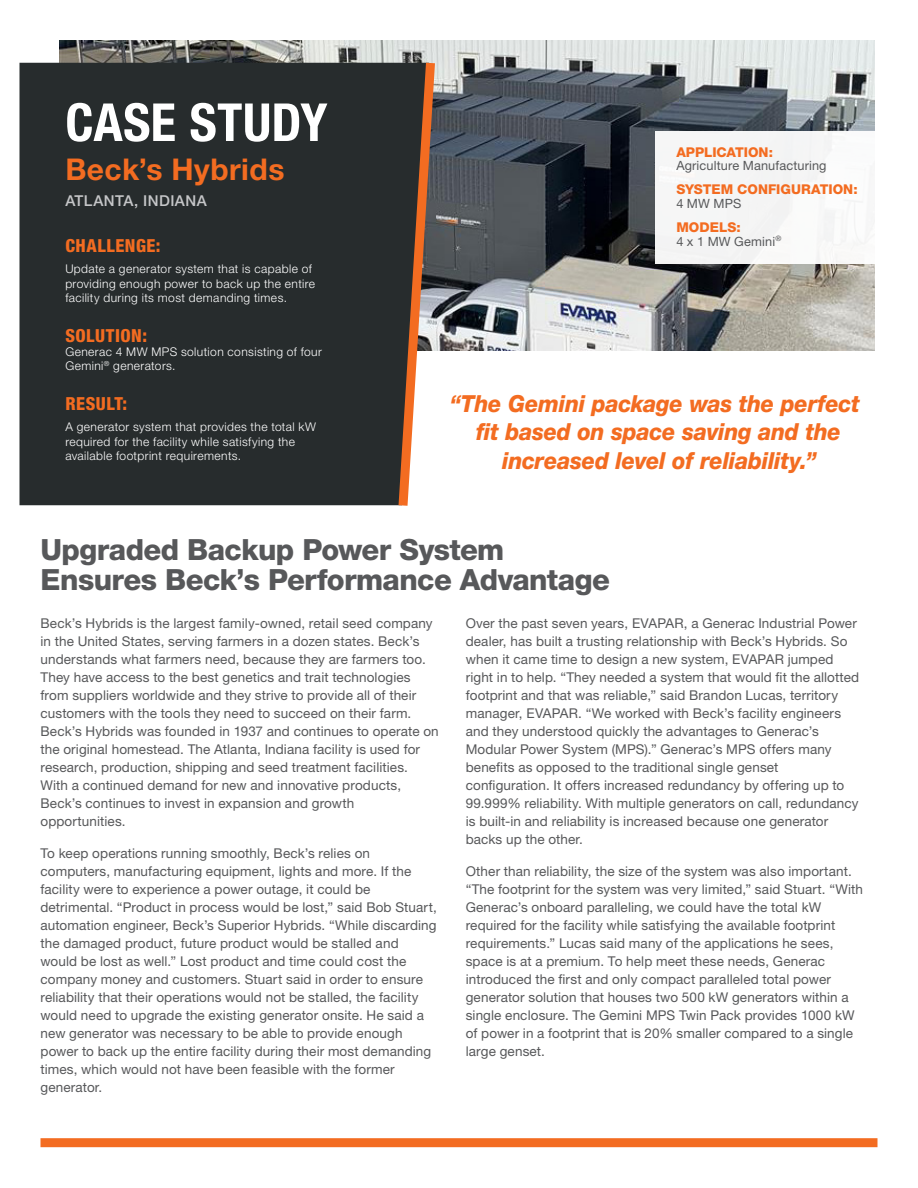
<style>
.page{position:relative;width:918px;height:1188px;background:#fff}
.page>*{position:absolute;margin:0;border:0;box-sizing:border-box;transform-origin:0 0}
.Large_Header{font:700 condensed 52.5px "Helvetica Neue LT Std";letter-spacing:.005em;color:#fff}
.Large_Header-2{font:700 30px "Helvetica Neue LT Std";letter-spacing:.015em;color:#f36c21}
.body_headline{font:800 29.25px/30px "Helvetica Neue LT Std";letter-spacing:-.02em;color:#57585a}
.t1{font:italic 800 23.55px/28.7px "Helvetica Neue LT Std";letter-spacing:-.01em;color:#f36c21;text-align:center;scale:.94 1}
.Sidebar_header{font:800 condensed 18px "Helvetica Neue LT Std";letter-spacing:.03em;color:#f36c21}
.t2{font:500 15px "Helvetica Neue LT Std";letter-spacing:.03em;color:#c5c6c8}
.t3{font:13.5px/18px "Helvetica Neue LT Std";letter-spacing:.01em;color:#57585a}
.page_2_sidebar_heade{font:800 13.5px "Helvetica Neue LT Std";color:#f36c21}
.page_2_sidebar_text{font:12.75px "Helvetica Neue LT Std";letter-spacing:.01em;color:#57585a}
.sidebar_text{font:300 12px/14.4px "Helvetica Neue LT Std";letter-spacing:.035em;color:#fff}
</style>
<div class="page">
<img style="left:59px;top:40px;width:815px;height:311px">
<div style="left:40px;top:1138px;width:838px;height:9px;background:#f36c21"></div>
<div style="left:19px;top:63px;width:374px;height:442px;background:#272c2d"></div>
<svg style="left:393px;top:53px;width:47px;height:453px"></svg>
<div style="left:656px;top:131px;width:235px;height:133px;background:#f6f6f6"></div>
<p class="Large_Header" style="left:65px;top:91px;width:264px">CASE STUDY</p>
<p class="Large_Header-2" style="left:65px;top:151px;width:221px">Beck’s Hybrids</p>
<p class="t2" style="left:65px;top:191px;width:143px">ATLANTA, INDIANA</p>
<p class="Sidebar_header" style="left:65px;top:235px;width:97px">CHALLENGE:</p>
<p class="sidebar_text" style="left:65px;top:262px;width:251px">Update a generator system that is capable of providing enough power to back up the entire facility during its most demanding times.</p>
<p class="Sidebar_header" style="left:65px;top:324px;width:83px">SOLUTION:</p>
<p class="sidebar_text" style="left:65px;top:344px;width:258px">Generac 4 MW MPS solution consisting of four<br>Gemini<sup>®</sup> generators.</p>
<p class="Sidebar_header" style="left:65px;top:392px;width:63px">RESULT:</p>
<p class="sidebar_text" style="left:65px;top:419px;width:252px">A generator system that provides the total kW required for the facility while satisfying the available footprint requirements.</p>
<p class="page_2_sidebar_heade" style="left:676px;top:144px;width:98px">APPLICATION:</p>
<p class="page_2_sidebar_text" style="left:676px;top:158px;width:152px">Agriculture Manufacturing</p>
<p class="page_2_sidebar_heade" style="left:676px;top:182px;width:183px">SYSTEM CONFIGURATION:</p>
<p class="page_2_sidebar_text" style="left:676px;top:196px;width:66px">4 MW MPS</p>
<p class="page_2_sidebar_heade" style="left:676px;top:219px;width:66px">MODELS:</p>
<p class="page_2_sidebar_text" style="left:676px;top:234px;width:106px">4 x 1 MW Gemini<sup>®</sup></p>
<p class="t1" style="left:450px;top:389px;width:437px">“The Gemini package was the perfect fit based on space saving and the increased level of reliability.”</p>
<p class="body_headline" style="left:40px;top:535px;width:571px">Upgraded Backup Power System<br>Ensures Beck’s Performance Advantage</p>
<p class="t3" style="left:40px;top:614px;width:400px">Beck’s Hybrids is the largest family-owned, retail seed company in the United States, serving farmers in a dozen states. Beck’s understands what farmers need, because they are farmers too.<br>They have access to the best genetics and trait technologies from suppliers worldwide and they strive to provide all of their customers with the tools they need to succeed on their farm.<br>Beck’s Hybrids was founded in 1937 and continues to operate on the original homestead. The Atlanta, Indiana facility is used for research, production, shipping and seed treatment facilities.<br>With a continued demand for new and innovative products, Beck’s continues to invest in expansion and growth opportunities.</p>
<p class="t3" style="left:40px;top:844px;width:398px">To keep operations running smoothly, Beck’s relies on computers, manufacturing equipment, lights and more. If the facility were to experience a power outage, it could be detrimental. “Product in process would be lost,” said Bob Stuart, automation engineer, Beck’s Superior Hybrids. “While discarding the damaged product, future product would be stalled and would be lost as well.” Lost product and time could cost the company money and customers. Stuart said in order to ensure reliability that their operations would not be stalled, the facility would need to upgrade the existing generator onsite. He said a new generator was necessary to be able to provide enough power to back up the entire facility during their most demanding times, which would not have been feasible with the former generator.</p>
<p class="t3" style="left:466px;top:614px;width:395px">Over the past seven years, EVAPAR, a Generac Industrial Power dealer, has built a trusting relationship with Beck’s Hybrids. So when it came time to design a new system, EVAPAR jumped right in to help. “They needed a system that would fit the allotted footprint and that was reliable,” said Brandon Lucas, territory manager, EVAPAR. “We worked with Beck’s facility engineers and they understood quickly the advantages to Generac’s Modular Power System (MPS).” Generac’s MPS offers many benefits as opposed to the traditional single genset configuration. It offers increased redundancy by offering up to 99.999% reliability. With multiple generators on call, redundancy is built-in and reliability is increased because one generator backs up the other.</p>
<p class="t3" style="left:466px;top:862px;width:399px">Other than reliability, the size of the system was also important. “The footprint for the system was very limited,” said Stuart. “With Generac’s onboard paralleling, we could have the total kW required for the facility while satisfying the available footprint requirements.” Lucas said many of the applications he sees, space is at a premium. To help meet these needs, Generac introduced the first and only compact paralleled total power generator solution that houses two 500 kW generators within a single enclosure. The Gemini MPS Twin Pack provides 1000 kW of power in a footprint that is 20% smaller compared to a single large genset.</p>
</div>
